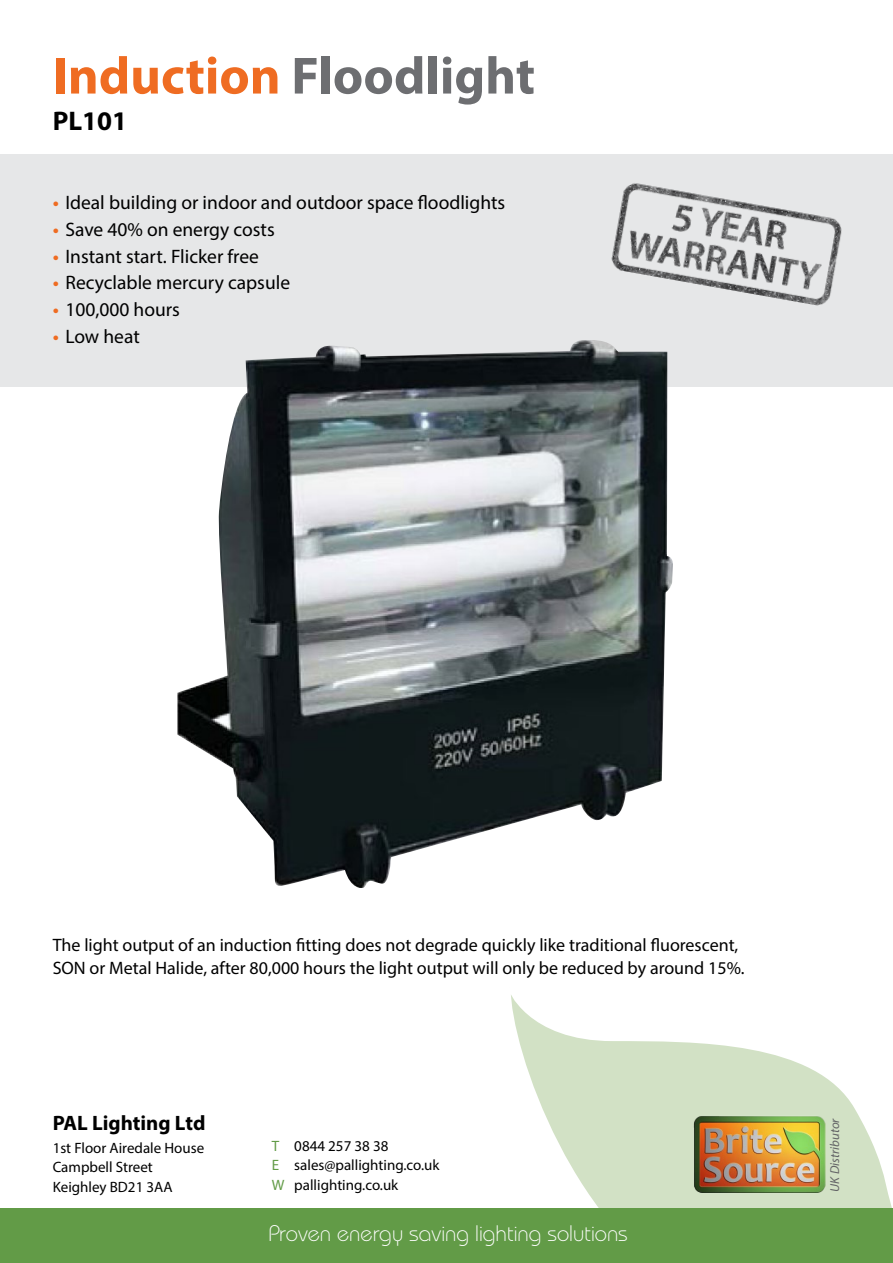
<style>
.page{position:relative;width:893px;height:1263px;background:#fff}
.page>*{position:absolute;margin:0;border:0;box-sizing:border-box;transform-origin:0 0}
.t1{font:700 52.65px "Myriad Pro";color:#6d6e71}
.t2{font:700 27px "Myriad Pro";color:#000}
.t3{font:300 22.5px "Bauhaus IT Cby BT";color:#fff}
.t4{font:700 20.85px "Myriad Pro";color:#000}
.t5{font:19.5px "Myriad Pro";color:#000}
.t6{font:18px/22.5px "Myriad Pro";color:#000}
.t7{font:15px/19.5px "Myriad Pro";color:#000}
.t8{font:italic 12.9px "Myriad Pro";color:#636466}
.s1{color:#ef6c22}
.s2{font-weight:600;font-style:italic;color:#ef6c22}
.s3{color:#629b47}
</style>
<div class="page">
<div style="left:0;top:154px;width:893px;height:233px;background:#e6e7e8"></div>
<svg style="left:511px;top:995px;width:381px;height:213px"></svg>
<div style="left:0;top:1208px;width:893px;height:55px;background:#629b47"></div>
<img style="left:693px;top:1111px;width:132px;height:87px">
<img style="left:611px;top:183px;width:231px;height:123px">
<img style="left:177px;top:340px;width:496px;height:548px">
<h1 class="t1" style="left:53px;top:41px;width:484px"><span class="s1">Induction</span> Floodlight</h1>
<h2 class="t2" style="left:53px;top:103px;width:76px">PL101</h2>
<p class="t5" style="left:53px;top:190px;width:454px"><span class="s2">•</span> Ideal building or indoor and outdoor space floodlights</p>
<p class="t5" style="left:53px;top:217px;width:224px"><span class="s2">•</span> Save 40% on energy costs</p>
<p class="t5" style="left:53px;top:244px;width:208px"><span class="s2">•</span> Instant start. Flicker free</p>
<p class="t5" style="left:53px;top:271px;width:239px"><span class="s2">•</span> Recyclable mercury capsule</p>
<p class="t5" style="left:53px;top:297px;width:129px"><span class="s2">•</span> 100,000 hours</p>
<p class="t5" style="left:53px;top:324px;width:89px"><span class="s2">•</span> Low heat</p>
<p class="t6" style="left:53px;top:933px;width:693px">The light output of an induction fitting does not degrade quickly like traditional fluorescent,<br>SON or Metal Halide, after 80,000 hours the light output will only be reduced by around 15%.</p>
<p class="t4" style="left:53px;top:1110px;width:154px">PAL Lighting Ltd</p>
<p class="t7" style="left:53px;top:1137px;width:153px">1st Floor Airedale House<br>Campbell Street<br>Keighley BD21 3AA</p>
<p class="t7" style="left:272px;top:1136px;width:169px"><span class="s3">T</span> 0844 257 38 38<br><span class="s3">E</span> sales@pallighting.co.uk<br><span class="s3">W</span> pallighting.co.uk</p>
<p class="t3" style="left:268px;top:1219px;width:361px">Proven energy saving lighting solutions</p>
<p class="t8" style="left:827px;top:1191px;width:75px;rotate:-90deg">UK Distributor</p>
</div>
